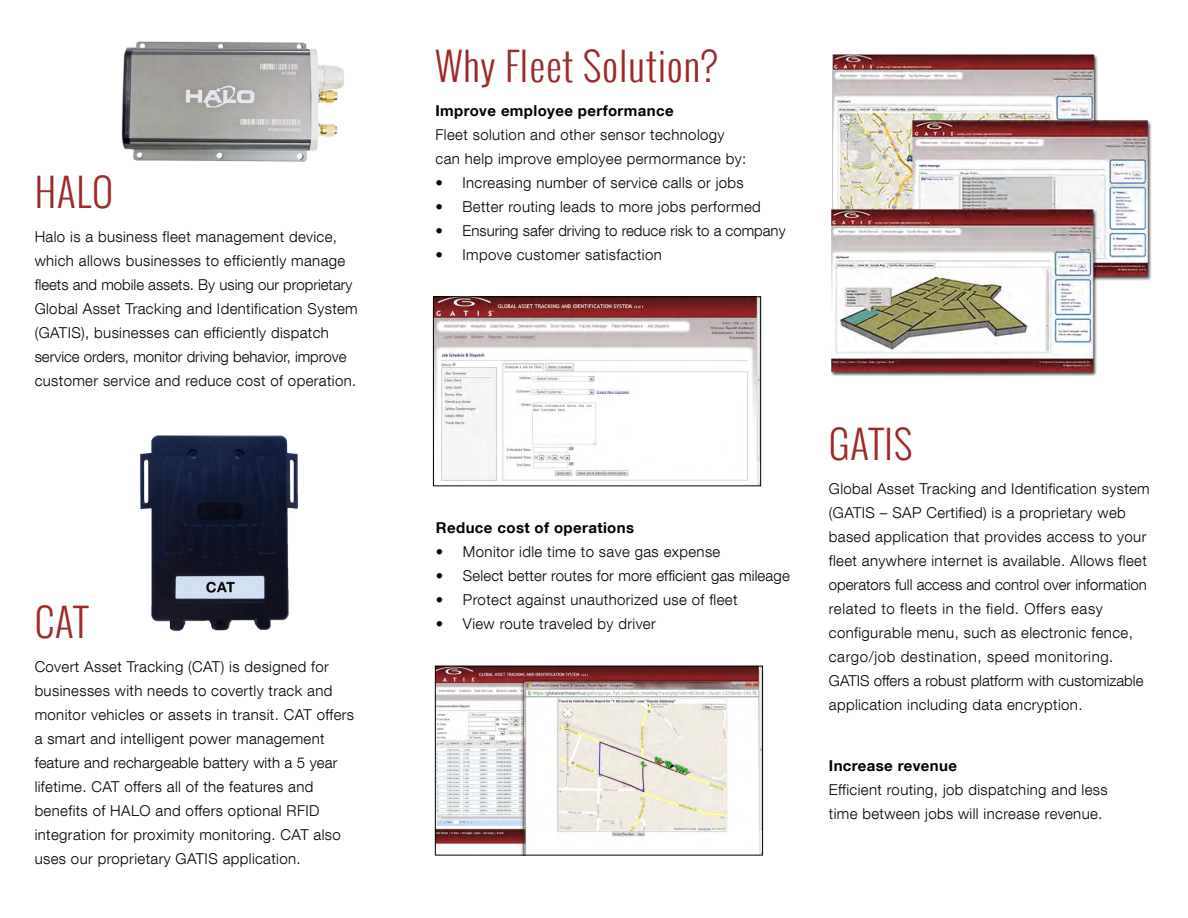
<style>
.page{position:relative;width:1188px;height:918px;background:#fff}
.page>*{position:absolute;margin:0;border:0;box-sizing:border-box;transform-origin:0 0}
.t1{font:300 39px "Oswald";letter-spacing:.025em;color:#9d292a}
.t2{font:300 15px/24px "Helvetica Neue LT Com";letter-spacing:.025em;color:#000}
.t3{font:700 15px "Helvetica Neue LT Com";letter-spacing:.025em;color:#000}
.t4{font:300 15px "Helvetica Neue LT Com";color:#000}
</style>
<div class="page">
<img style="left:140px;top:435px;width:158px;height:196px">
<img style="left:831px;top:54px;width:321px;height:322px">
<img style="left:435px;top:299px;width:324px;height:185px">
<div style="left:433px;top:297px;width:328px;height:189px;border:1px solid #000"></div>
<img style="left:437px;top:668px;width:324px;height:185px">
<div style="left:435px;top:666px;width:328px;height:189px;border:1px solid #000"></div>
<img style="left:121px;top:41px;width:223px;height:121px">
<h1 class="t1" style="left:35px;top:163px;width:80px">HALO</h1>
<p class="t2" style="left:35px;top:224px;width:325px">Halo is a business fleet management device, which allows businesses to efficiently manage fleets and mobile assets. By using our proprietary Global Asset Tracking and Identification System (GATIS), businesses can efficiently dispatch service orders, monitor driving behavior, improve customer service and reduce cost of operation.</p>
<h1 class="t1" style="left:35px;top:593px;width:55px">CAT</h1>
<p class="t2" style="left:35px;top:654px;width:321px">Covert Asset Tracking (CAT) is designed for businesses with needs to covertly track and monitor vehicles or assets in transit. CAT offers a smart and intelligent power management feature and rechargeable battery with a 5 year lifetime. CAT offers all of the features and benefits of HALO and offers optional RFID integration for proximity monitoring. CAT also uses our proprietary GATIS application.</p>
<h1 class="t1" style="left:436px;top:38px;width:284px">Why Fleet Solution?</h1>
<p class="t3" style="left:436px;top:101px;width:240px">Improve employee performance</p>
<p class="t2" style="left:436px;top:122px;width:312px">Fleet solution and other sensor technology can help improve employee permormance by:</p>
<p class="t2" style="left:436px;top:170px;width:310px">• Increasing number of service calls or jobs</p>
<p class="t2" style="left:436px;top:194px;width:327px">• Better routing leads to more jobs performed</p>
<p class="t4" style="left:436px;top:222px;width:352px">• Ensuring safer driving to reduce risk to a company</p>
<p class="t2" style="left:436px;top:242px;width:228px">• Impove customer satisfaction</p>
<p class="t3" style="left:436px;top:518px;width:200px">Reduce cost of operations</p>
<p class="t2" style="left:436px;top:540px;width:286px">• Monitor idle time to save gas expense</p>
<p class="t2" style="left:436px;top:564px;width:355px">• Select better routes for more efficient gas mileage</p>
<p class="t2" style="left:436px;top:588px;width:303px">• Protect against unauthorized use of fleet</p>
<p class="t2" style="left:436px;top:612px;width:221px">• View route traveled by driver</p>
<h1 class="t1" style="left:829px;top:416px;width:85px">GATIS</h1>
<p class="t2" style="left:829px;top:477px;width:322px">Global Asset Tracking and Identification system (GATIS – SAP Certified) is a proprietary web based application that provides access to your fleet anywhere internet is available. Allows fleet operators full access and control over information related to fleets in the field. Offers easy configurable menu, such as electronic fence, cargo/job destination, speed monitoring.<br>GATIS offers a robust platform with customizable application including data encryption.</p>
<p class="t3" style="left:829px;top:756px;width:130px">Increase revenue</p>
<p class="t2" style="left:829px;top:778px;width:280px">Efficient routing, job dispatching and less time between jobs will increase revenue.</p>
</div>
